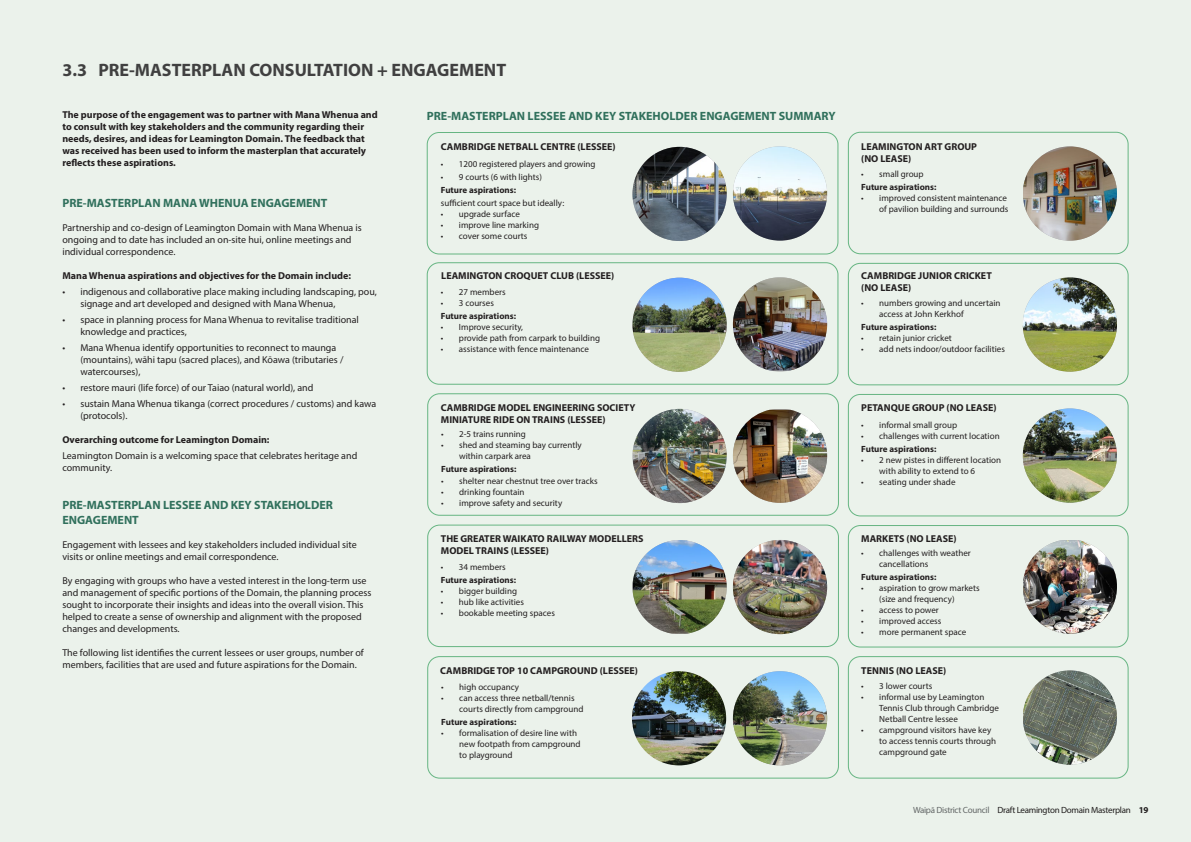
<style>
.page{position:relative;width:1191px;height:842px;background:#ebf2eb}
.page>*{position:absolute;margin:0;border:0;box-sizing:border-box;transform-origin:0 0}
.t1{font:700 18px "Myriad Pro";color:#404040}
.t2{font:700 12px/14.4px "Myriad Pro";color:#30705c}
.t3{font:10px/12px "Myriad Pro";color:#231f20}
.t4{font:700 10px/12px "Myriad Pro";color:#231f20}
.t5{font:9px/11px "Myriad Pro";color:#231f20}
.t6{font:700 9px "Myriad Pro";color:#231f20}
.t7{font:9px "Myriad Pro";letter-spacing:-.03em;color:#231f20}
.s1{color:#6c6d70}
.s2{font-weight:700}
</style>
<div class="page">
<div style="left:848px;top:394px;width:280px;height:122px;border:1px solid #66b582;border-radius:12px"></div>
<img style="left:632px;top:147px;width:94px;height:94px;border-radius:47px">
<img style="left:733px;top:146px;width:94px;height:95px;border-radius:47px">
<img style="left:733px;top:278px;width:94px;height:92px">
<img style="left:632px;top:278px;width:94px;height:94px;border-radius:47px">
<img style="left:633px;top:409px;width:93px;height:94px">
<img style="left:733px;top:410px;width:94px;height:93px">
<img style="left:632px;top:540px;width:94px;height:94px">
<img style="left:733px;top:540px;width:94px;height:94px;border-radius:47px">
<img style="left:1023px;top:146px;width:94px;height:95px">
<img style="left:1022px;top:277px;width:95px;height:95px;border-radius:47px">
<img style="left:733px;top:671px;width:94px;height:94px;border-radius:47px">
<img style="left:632px;top:671px;width:94px;height:94px;border-radius:47px">
<img style="left:1023px;top:670px;width:94px;height:95px">
<img style="left:1023px;top:540px;width:94px;height:94px">
<img style="left:1022px;top:408px;width:95px;height:95px;border-radius:47px">
<div style="left:427px;top:132px;width:411px;height:122px;border:1px solid #66b582;border-radius:12px"></div>
<div style="left:848px;top:132px;width:280px;height:122px;border:1px solid #66b582;border-radius:12px"></div>
<div style="left:848px;top:263px;width:280px;height:122px;border:1px solid #66b582;border-radius:12px"></div>
<div style="left:848px;top:525px;width:280px;height:122px;border:1px solid #66b582;border-radius:12px"></div>
<div style="left:848px;top:656px;width:280px;height:123px;border:1px solid #66b582;border-radius:12px"></div>
<div style="left:427px;top:262px;width:411px;height:123px;border:1px solid #66b582;border-radius:12px"></div>
<div style="left:427px;top:393px;width:412px;height:123px;border:1px solid #66b582;border-radius:12px"></div>
<div style="left:427px;top:525px;width:412px;height:122px;border:1px solid #66b582;border-radius:12px"></div>
<div style="left:427px;top:656px;width:412px;height:123px;border:1px solid #66b582;border-radius:12px"></div>
<p class="t1" style="left:62px;top:58px;width:445px">3.3 PRE-MASTERPLAN CONSULTATION + ENGAGEMENT</p>
<p class="t4" style="left:62px;top:108px;width:317px">The purpose of the engagement was to partner with Mana Whenua and to consult with key stakeholders and the community regarding their needs, desires, and ideas for Leamington Domain. The feedback that was received has been used to inform the masterplan that accurately reflects these aspirations.</p>
<p class="t2" style="left:62px;top:195px;width:266px">PRE-MASTERPLAN MANA WHENUA ENGAGEMENT</p>
<p class="t3" style="left:62px;top:221px;width:301px">Partnership and co-design of Leamington Domain with Mana Whenua is ongoing and to date has included an on-site hui, online meetings and individual correspondence.</p>
<p class="t4" style="left:62px;top:269px;width:290px">Mana Whenua aspirations and objectives for the Domain include:</p>
<p class="t3" style="left:80px;top:285px;width:298px;text-indent:-18px">• indigenous and collaborative place making including landscaping, pou, signage and art developed and designed with Mana Whenua,</p>
<p class="t3" style="left:80px;top:313px;width:280px;text-indent:-18px">• space in planning process for Mana Whenua to revitalise traditional knowledge and practices,</p>
<p class="t3" style="left:80px;top:341px;width:264px;text-indent:-18px">• Mana Whenua identify opportunities to reconnect to maunga (mountains), wāhi tapu (sacred places), and Kōawa (tributaries / watercourses),</p>
<p class="t3" style="left:62px;top:381px;width:252px">• restore mauri (life force) of our Taiao (natural world), and</p>
<p class="t3" style="left:80px;top:397px;width:297px;text-indent:-18px">• sustain Mana Whenua tikanga (correct procedures / customs) and kawa (protocols).</p>
<p class="t4" style="left:62px;top:433px;width:209px">Overarching outcome for Leamington Domain:</p>
<p class="t3" style="left:62px;top:449px;width:296px">Leamington Domain is a welcoming space that celebrates heritage and community.</p>
<p class="t2" style="left:62px;top:498px;width:272px">PRE-MASTERPLAN LESSEE AND KEY STAKEHOLDER<br>ENGAGEMENT</p>
<p class="t3" style="left:62px;top:538px;width:296px">Engagement with lessees and key stakeholders included individual site visits or online meetings and email correspondence.</p>
<p class="t3" style="left:62px;top:574px;width:311px">By engaging with groups who have a vested interest in the long-term use and management of specific portions of the Domain, the planning process sought to incorporate their insights and ideas into the overall vision. This helped to create a sense of ownership and alignment with the proposed changes and developments.</p>
<p class="t3" style="left:62px;top:646px;width:303px">The following list identifies the current lessees or user groups, number of members, facilities that are used and future aspirations for the Domain.</p>
<p class="t2" style="left:427px;top:108px;width:410px">PRE-MASTERPLAN LESSEE AND KEY STAKEHOLDER ENGAGEMENT SUMMARY</p>
<p class="t4" style="left:441px;top:140px;width:176px">CAMBRIDGE NETBALL CENTRE (LESSEE)</p>
<p class="t4" style="left:861px;top:140px;width:117px">LEAMINGTON ART GROUP (NO LEASE)</p>
<p class="t5" style="left:441px;top:159px;width:156px">• 1200 registered players and growing</p>
<p class="t5" style="left:441px;top:172px;width:103px">• 9 courts (6 with lights)</p>
<p class="t6" style="left:441px;top:184px;width:77px">Future aspirations:</p>
<p class="t5" style="left:441px;top:198px;width:125px">sufficient court space but ideally:</p>
<p class="t5" style="left:441px;top:209px;width:80px">• upgrade surface</p>
<p class="t5" style="left:441px;top:220px;width:100px">• improve line marking</p>
<p class="t5" style="left:441px;top:231px;width:88px">• cover some courts</p>
<p class="t5" style="left:861px;top:169px;width:64px">• small group</p>
<p class="t6" style="left:861px;top:182px;width:77px">Future aspirations:</p>
<p class="t5" style="left:861px;top:193px;width:149px;text-align:right">• improved consistent maintenance of pavilion building and surrounds</p>
<p class="t4" style="left:441px;top:270px;width:175px">LEAMINGTON CROQUET CLUB (LESSEE)</p>
<p class="t4" style="left:861px;top:270px;width:132px">CAMBRIDGE JUNIOR CRICKET (NO LEASE)</p>
<p class="t5" style="left:441px;top:287px;width:66px">• 27 members</p>
<p class="t5" style="left:441px;top:298px;width:54px">• 3 courses</p>
<p class="t6" style="left:441px;top:310px;width:77px">Future aspirations:</p>
<p class="t5" style="left:441px;top:322px;width:84px">• Improve security,</p>
<p class="t5" style="left:441px;top:333px;width:161px">• provide path from carpark to building</p>
<p class="t5" style="left:441px;top:344px;width:150px">• assistance with fence maintenance</p>
<p class="t5" style="left:879px;top:298px;width:123px;text-indent:-18px">• numbers growing and uncertain access at John Kerkhof</p>
<p class="t6" style="left:861px;top:321px;width:77px">Future aspirations:</p>
<p class="t5" style="left:861px;top:333px;width:92px">• retain junior cricket</p>
<p class="t5" style="left:861px;top:344px;width:145px">• add nets indoor/outdoor facilities</p>
<p class="t4" style="left:861px;top:401px;width:137px">PETANQUE GROUP (NO LEASE)</p>
<p class="t4" style="left:441px;top:402px;width:196px">CAMBRIDGE MODEL ENGINEERING SOCIETY<br>MINIATURE RIDE ON TRAINS (LESSEE)</p>
<p class="t5" style="left:861px;top:419px;width:97px">• informal small group</p>
<p class="t5" style="left:861px;top:430px;width:140px">• challenges with current location</p>
<p class="t6" style="left:861px;top:443px;width:77px">Future aspirations:</p>
<p class="t5" style="left:879px;top:454px;width:123px;text-indent:-18px">• 2 new pistes in different location with ability to extend to 6</p>
<p class="t5" style="left:861px;top:476px;width:96px">• seating under shade</p>
<p class="t5" style="left:441px;top:429px;width:86px">• 2-5 trains running</p>
<p class="t5" style="left:459px;top:440px;width:124px;text-indent:-18px">• shed and steaming bay currently within carpark area</p>
<p class="t6" style="left:441px;top:464px;width:77px">Future aspirations:</p>
<p class="t5" style="left:441px;top:475px;width:158px">• shelter near chestnut tree over tracks</p>
<p class="t5" style="left:441px;top:486px;width:85px">• drinking fountain</p>
<p class="t5" style="left:441px;top:497px;width:123px">• improve safety and security</p>
<p class="t4" style="left:861px;top:532px;width:97px">MARKETS (NO LEASE)</p>
<p class="t4" style="left:441px;top:532px;width:204px">THE GREATER WAIKATO RAILWAY MODELLERS<br>MODEL TRAINS (LESSEE)</p>
<p class="t5" style="left:879px;top:547px;width:93px;text-indent:-18px">• challenges with weather cancellations</p>
<p class="t6" style="left:861px;top:571px;width:77px">Future aspirations:</p>
<p class="t5" style="left:879px;top:582px;width:102px;text-indent:-18px">• aspiration to grow markets (size and frequency)</p>
<p class="t5" style="left:861px;top:604px;width:79px">• access to power</p>
<p class="t5" style="left:861px;top:615px;width:82px">• improved access</p>
<p class="t5" style="left:861px;top:626px;width:107px">• more permanent space</p>
<p class="t5" style="left:441px;top:561px;width:66px">• 34 members</p>
<p class="t6" style="left:441px;top:574px;width:77px">Future aspirations:</p>
<p class="t5" style="left:441px;top:585px;width:78px">• bigger building</p>
<p class="t5" style="left:441px;top:596px;width:85px">• hub like activities</p>
<p class="t5" style="left:441px;top:607px;width:116px">• bookable meeting spaces</p>
<p class="t4" style="left:440px;top:664px;width:199px">CAMBRIDGE TOP 10 CAMPGROUND (LESSEE)</p>
<p class="t4" style="left:861px;top:665px;width:87px">TENNIS (NO LEASE)</p>
<p class="t5" style="left:441px;top:681px;width:79px">• high occupancy</p>
<p class="t5" style="left:459px;top:692px;width:126px;text-indent:-18px">• can access three netball/tennis courts directly from campground</p>
<p class="t6" style="left:441px;top:716px;width:77px">Future aspirations:</p>
<p class="t5" style="left:459px;top:727px;width:123px;text-indent:-18px">• formalisation of desire line with new footpath from campground to playground</p>
<p class="t5" style="left:861px;top:681px;width:73px">• 3 lower courts</p>
<p class="t5" style="left:879px;top:692px;width:121px;text-indent:-18px">• informal use by Leamington<br>Tennis Club through Cambridge<br>Netball Centre lessee</p>
<p class="t5" style="left:879px;top:725px;width:118px;text-indent:-18px">• campground visitors have key to access tennis courts through campground gate</p>
<p class="t7" style="left:913px;top:804px;width:237px"><span class="s1">Waipā District Council</span> Draft Leamington Domain Masterplan <span class="s2">19</span></p>
</div>
